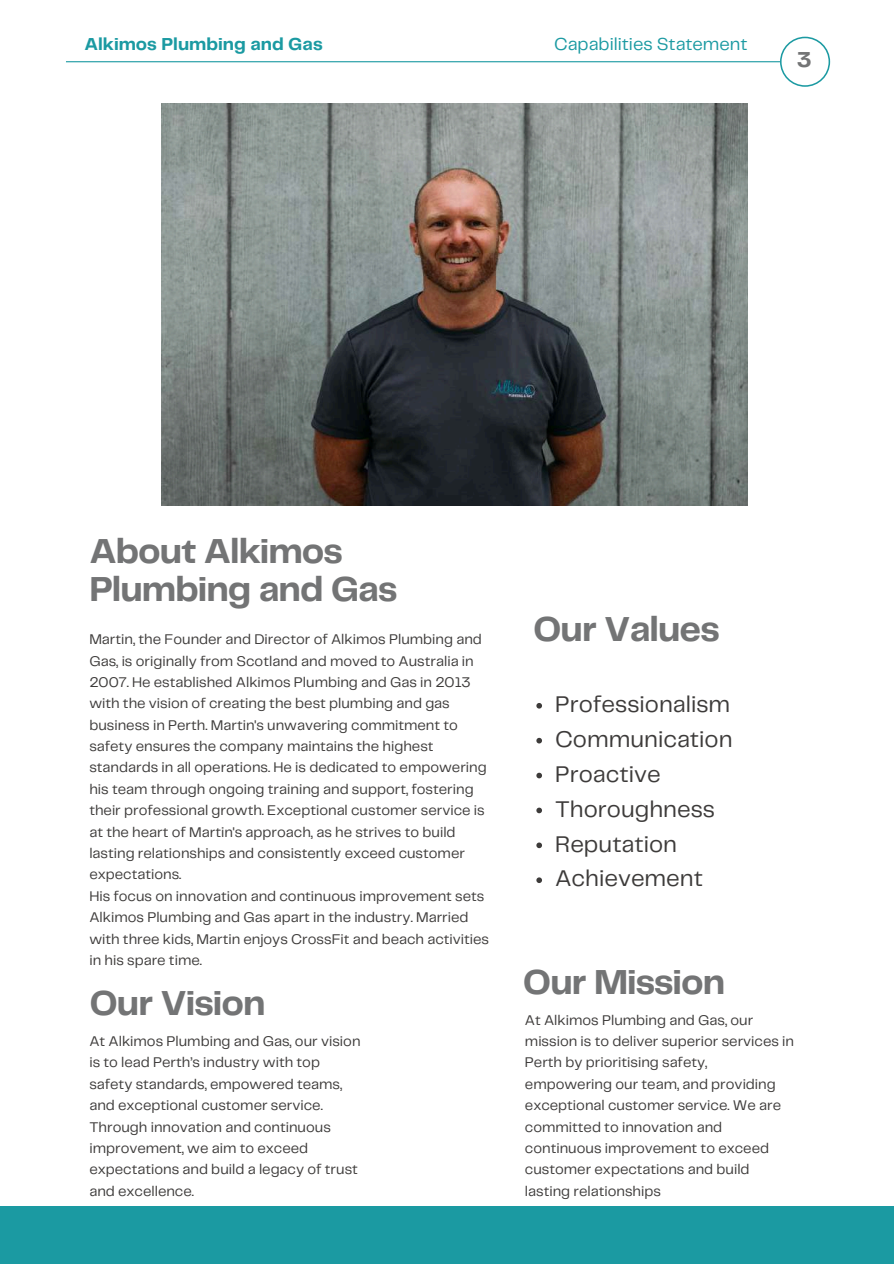
<style>
.page{position:relative;width:894px;height:1264px;background:#fff}
.page>*{position:absolute;margin:0;border:0;box-sizing:border-box;transform-origin:0 0}
.t1{font:700 36px/38.2px "Telegraf";letter-spacing:-.025em;color:#737475}
.t2{font:23.55px/34.8px "Telegraf";color:#3d3b3a}
.t3{font:700 22.5px "Telegraf";color:#737475}
.t4{font:700 18px "Telegraf";color:#1b9aa2}
.t5{font:18px "Telegraf";color:#1b9aa2}
.t6{font:14.55px/21.3px "Telegraf";color:#3d3b3a}
</style>
<div class="page">
<img style="left:162px;top:103px;width:585px;height:402px">
<div style="left:0;top:1206px;width:893px;height:57px;background:#1b9aa2"></div>
<hr style="left:66px;top:61px;width:713px;height:1px;background:#1b9aa2">
<svg style="left:779px;top:37px;width:50px;height:50px"></svg>
<svg style="left:536px;top:703px;width:6px;height:5px"></svg>
<svg style="left:536px;top:737px;width:6px;height:6px"></svg>
<svg style="left:536px;top:772px;width:6px;height:6px"></svg>
<svg style="left:536px;top:807px;width:6px;height:6px"></svg>
<svg style="left:536px;top:842px;width:6px;height:6px"></svg>
<svg style="left:536px;top:877px;width:6px;height:6px"></svg>
<p class="t4" style="left:84px;top:36px;width:239px">Alkimos Plumbing and Gas</p>
<p class="t5" style="left:554px;top:36px;width:195px">Capabilities Statement</p>
<h3 class="t3" style="left:796px;top:50px;width:16px">3</h3>
<h1 class="t1" style="left:89px;top:533px;width:309px">About Alkimos<br>Plumbing and Gas</h1>
<p class="t6" style="left:89px;top:629px;width:401px">Martin, the Founder and Director of Alkimos Plumbing and Gas, is originally from Scotland and moved to Australia in 2007. He established Alkimos Plumbing and Gas in 2013 with the vision of creating the best plumbing and gas business in Perth. Martin's unwavering commitment to safety ensures the company maintains the highest standards in all operations. He is dedicated to empowering his team through ongoing training and support, fostering their professional growth. Exceptional customer service is at the heart of Martin's approach, as he strives to build lasting relationships and consistently exceed customer expectations.<br>His focus on innovation and continuous improvement sets Alkimos Plumbing and Gas apart in the industry. Married with three kids, Martin enjoys CrossFit and beach activities in his spare time.</p>
<h1 class="t1" style="left:89px;top:985px;width:178px">Our Vision</h1>
<p class="t6" style="left:89px;top:1031px;width:272px">At Alkimos Plumbing and Gas, our vision is to lead Perth’s industry with top safety standards, empowered teams, and exceptional customer service.<br>Through innovation and continuous improvement, we aim to exceed expectations and build a legacy of trust and excellence.</p>
<h1 class="t1" style="left:533px;top:611px;width:188px">Our Values</h1>
<h2 class="t2" style="left:555px;top:688px;width:179px">Professionalism<br>Communication<br>Proactive<br>Thoroughness<br>Reputation<br>Achievement</h2>
<h1 class="t1" style="left:522px;top:964px;width:204px">Our Mission</h1>
<p class="t6" style="left:525px;top:1009px;width:270px">At Alkimos Plumbing and Gas, our mission is to deliver superior services in Perth by prioritising safety, empowering our team, and providing exceptional customer service. We are committed to innovation and continuous improvement to exceed customer expectations and build lasting relationships</p>
</div>
